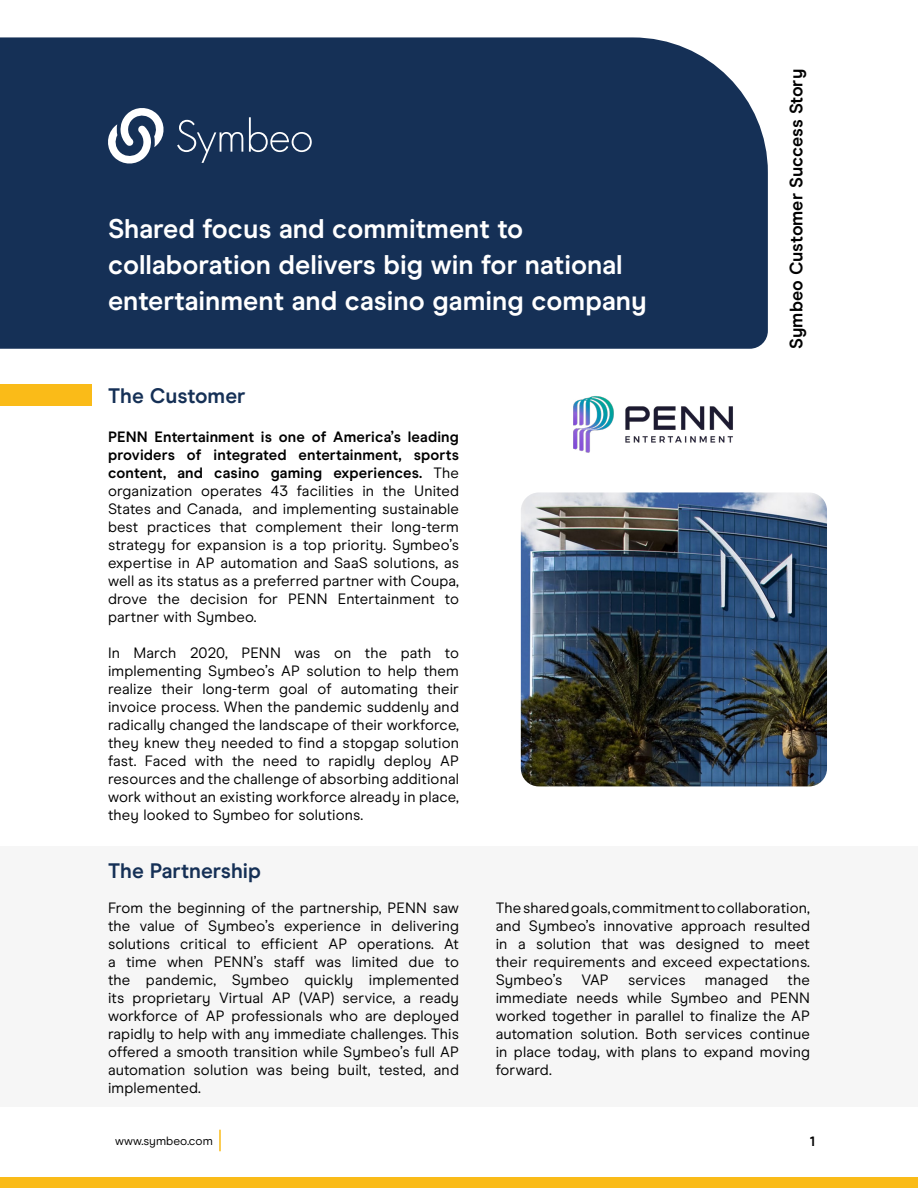
<style>
.page{position:relative;width:918px;height:1188px;background:#fff}
.page>*{position:absolute;margin:0;border:0;box-sizing:border-box;transform-origin:0 0}
.t1{font:700 27px/36px "Modern Era TRIAL";color:#fff}
.t2{font:700 21px "Modern Era TRIAL";color:#153056}
.t3{font:700 18px "Modern Era TRIAL";color:#000}
.t4{font:15px/18px "Modern Era TRIAL";letter-spacing:.01em;color:#000;text-align:justify}
.t5{font:700 13.5px "Modern Era TRIAL";color:#000}
.t6{font:12px "Modern Era TRIAL";color:#000}
.s1{font-weight:700}
</style>
<div class="page">
<div style="left:0;top:846px;width:918px;height:260px;background:#f6f6f6"></div>
<div style="left:0;top:37px;width:768px;height:312px;background:#153056"></div>
<svg style="left:177px;top:120px;width:66px;height:43px;background:#324a6b"></svg>
<svg style="left:249px;top:117px;width:63px;height:35px;background:#3c5272"></svg>
<svg style="left:106px;top:106px;width:60px;height:60px"></svg>
<hr style="left:219px;top:1130px;width:2px;height:21px;background:#fabb18">
<img style="left:573px;top:396px;width:160px;height:57px">
<div style="left:0;top:384px;width:92px;height:22px;background:#fabb18"></div>
<div style="left:0;top:1177px;width:918px;height:11px;background:#fabb18"></div>
<img style="left:521px;top:492px;width:306px;height:294px">
<h1 class="t1" style="left:108px;top:212px;width:540px">Shared focus and commitment to collaboration delivers big win for national entertainment and casino gaming company</h1>
<h2 class="t2" style="left:108px;top:387px;width:139px">The Customer</h2>
<p class="t4" style="left:108px;top:429px;width:353px"><span class="s1">PENN Entertainment is one of America’s leading providers of integrated entertainment, sports content, and casino gaming experiences.</span> The organization operates 43 facilities in the United States and Canada, and implementing sustainable best practices that complement their long-term strategy for expansion is a top priority. Symbeo’s expertise in AP automation and SaaS solutions, as well as its status as a preferred partner with Coupa, drove the decision for PENN Entertainment to partner with Symbeo.</p>
<p class="t4" style="left:108px;top:645px;width:353px">In March 2020, PENN was on the path to implementing Symbeo’s AP solution to help them realize their long-term goal of automating their invoice process. When the pandemic suddenly and radically changed the landscape of their workforce, they knew they needed to find a stopgap solution fast. Faced with the need to rapidly deploy AP resources and the challenge of absorbing additional work without an existing workforce already in place, they looked to Symbeo for solutions.</p>
<p class="t3" style="left:789px;top:349px;width:281px;rotate:-90deg">Symbeo Customer Success Story</p>
<h2 class="t2" style="left:108px;top:862px;width:155px">The Partnership</h2>
<p class="t4" style="left:108px;top:900px;width:353px">From the beginning of the partnership, PENN saw the value of Symbeo’s experience in delivering solutions critical to efficient AP operations. At a time when PENN’s staff was limited due to the pandemic, Symbeo quickly implemented its proprietary Virtual AP (VAP) service, a ready workforce of AP professionals who are deployed rapidly to help with any immediate challenges. This offered a smooth transition while Symbeo’s full AP automation solution was being built, tested, and implemented.</p>
<p class="t4" style="left:496px;top:900px;width:316px">The shared goals, commitment to collaboration, and Symbeo’s innovative approach resulted in a solution that was designed to meet their requirements and exceed expectations.<br>Symbeo’s</p>
<p class="t4" style="left:496px;top:972px;width:316px;text-indent:292px">the immediate needs while Symbeo and PENN worked together in parallel to finalize the AP automation solution. Both services continue in place today, with plans to expand moving forward.</p>
<p class="t4" style="left:582px;top:972px;width:29px">VAP</p>
<p class="t4" style="left:628px;top:972px;width:59px">services</p>
<p class="t4" style="left:705px;top:972px;width:65px">managed</p>
<p class="t6" style="left:115px;top:1136px;width:99px">www.symbeo.com</p>
<p class="t5" style="left:810px;top:1135px;width:7px">1</p>
</div>
